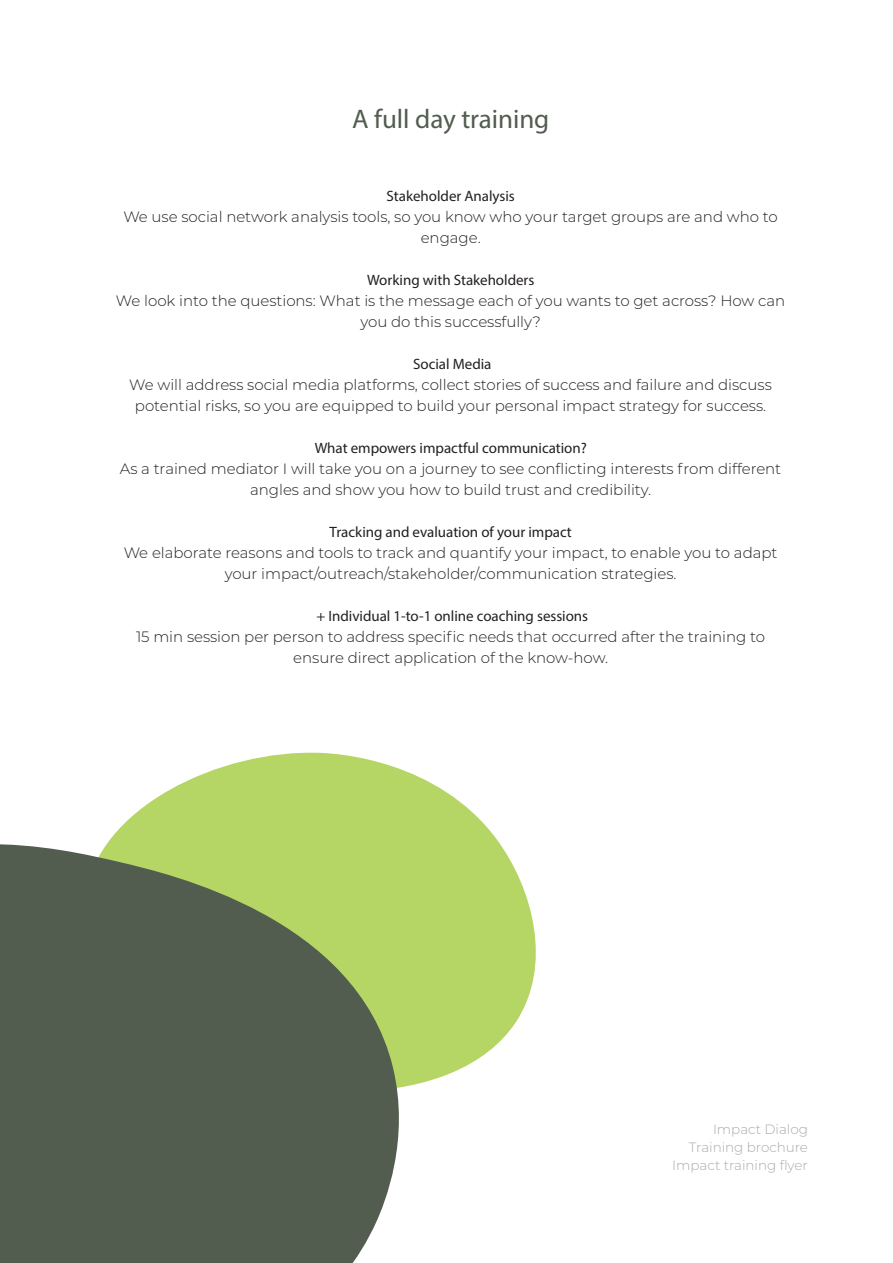
<style>
.page{position:relative;width:893px;height:1263px;background:#fff}
.page>*{position:absolute;margin:0;border:0;box-sizing:border-box;transform-origin:0 0}
.Futura_Überschrift{font:27px "Myriad Pro";color:#525c4f}
.textkö1{font:300 15px/21px "Montserrat";letter-spacing:-.005em;color:#231f20;text-align:center}
.subline{font:15px "Myriad Pro";color:#231f20}
.textkö1-2{font:15px "Myriad Pro";color:#231f20}
.textkö1-3{font:300 13.5px "Montserrat";letter-spacing:-.005em;color:#abaaaa}
</style>
<div class="page">
<svg style="left:132px;top:752px;width:404px;height:334px;fill:#b5d564"></svg>
<svg style="left:0;top:816px;width:411px;height:447px;background:#6c7a5a"></svg>
<p class="Futura_Überschrift" style="left:352px;top:103px;width:199px">A full day training</p>
<p class="subline" style="left:387px;top:187px;width:130px">Stakeholder Analysis</p>
<p class="textkö1" style="left:123px;top:206px;width:656px">We use social network analysis tools, so you know who your target groups are and who to engage.</p>
<p class="subline" style="left:367px;top:271px;width:169px">Working with Stakeholders</p>
<p class="textkö1" style="left:116px;top:290px;width:671px">We look into the questions: What is the message each of you wants to get across? How can you do this successfully?</p>
<p class="subline" style="left:413px;top:355px;width:80px">Social Media</p>
<p class="textkö1" style="left:129px;top:374px;width:644px">We will address social media platforms, collect stories of success and failure and discuss potential risks, so you are equipped to build your personal impact strategy for success.</p>
<p class="subline" style="left:315px;top:439px;width:274px">What empowers impactful communication?</p>
<p class="textkö1" style="left:120px;top:458px;width:663px">As a trained mediator I will take you on a journey to see conflicting interests from different angles and show you how to build trust and credibility.</p>
<p class="subline" style="left:330px;top:523px;width:244px">Tracking and evaluation of your impact</p>
<p class="textkö1" style="left:124px;top:542px;width:655px">We elaborate reasons and tools to track and quantify your impact, to enable you to adapt your impact/outreach/stakeholder/communication strategies.</p>
<p class="textkö1-2" style="left:316px;top:607px;width:273px">+ Individual 1-to-1 online coaching sessions</p>
<p class="textkö1" style="left:136px;top:626px;width:631px">15 min session per person to address specific needs that occurred after the training to ensure direct application of the know-how.</p>
<p class="textkö1-3" style="left:713px;top:1120px;width:96px">Impact Dialog</p>
<p class="textkö1-3" style="left:689px;top:1138px;width:121px">Training brochure</p>
<p class="textkö1-3" style="left:672px;top:1156px;width:137px">Impact training flyer</p>
</div>
